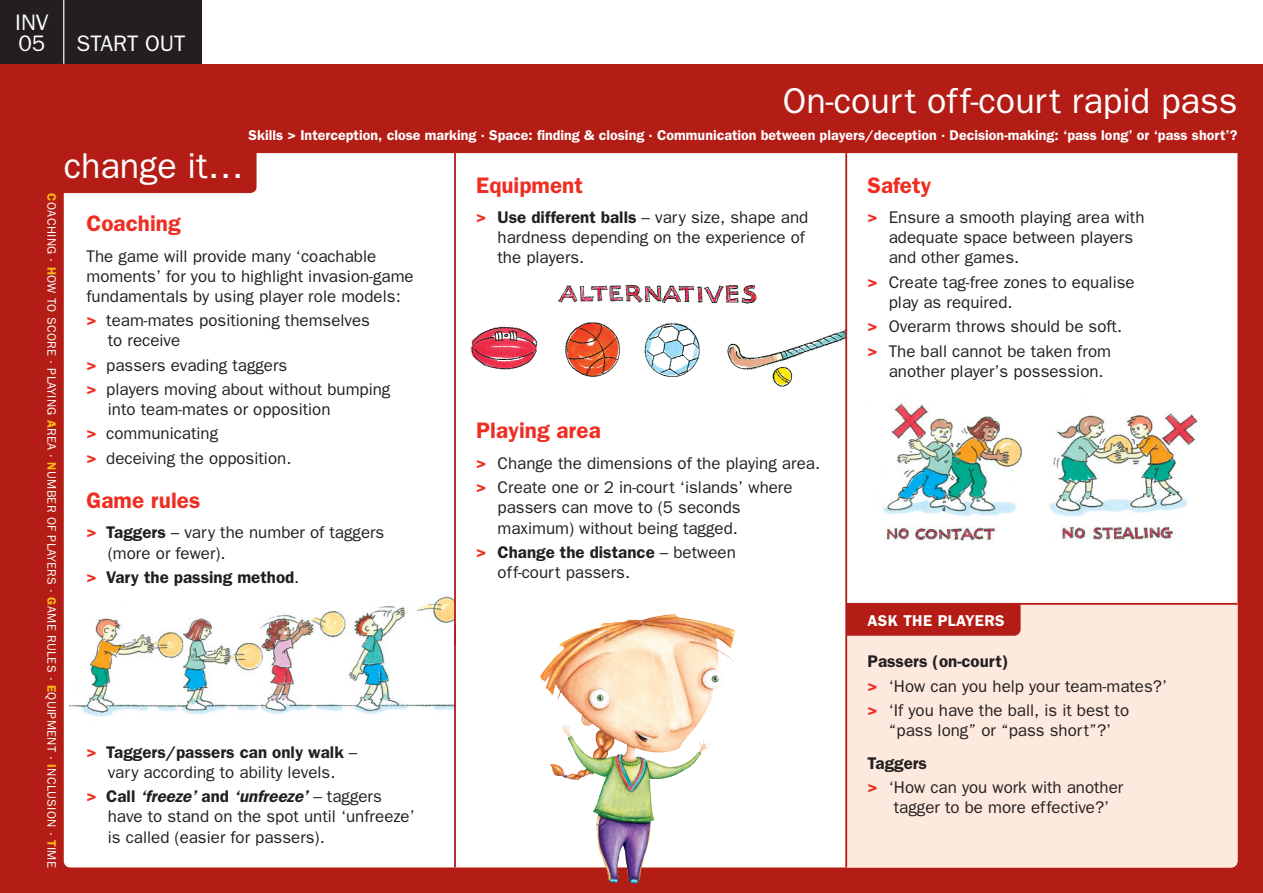
<style>
.page{position:relative;width:1263px;height:893px;background:#fff}
.page>*{position:absolute;margin:0;border:0;box-sizing:border-box;transform-origin:0 0}
.A-Name_sml{font:36px "Franklin Gothic";color:#fff}
.Rev-change_it-head{font:36px "Franklin Gothic";color:#fff}
.B_1_red{font:600 22.5px "Franklin Gothic";color:#ee2e22}
.Tab_right{font:22.5px "Franklin Gothic";color:#fff}
.Tab_centred{font:22.5px/21px "Franklin Gothic";color:#fff}
.Text-bullet{font:16.95px/20.1px "Franklin Gothic";color:#231f20}
.Text-bullet_space_af{font:16.95px/20.1px "Franklin Gothic";color:#231f20}
.Text{font:16.95px/20.1px "Franklin Gothic";color:#231f20}
.Text-bullet-2{font:600 16.95px "Franklin Gothic";color:#231f20}
.Rev-ask_players{font:600 15.75px "Franklin Gothic";letter-spacing:.025em;color:#fff}
.Rev-skills{font:600 14.25px "Franklin Gothic";color:#fff}
.Rev-change_it-side{font:12.3px "Franklin Gothic";letter-spacing:.025em;color:#fff}
.s1{font-weight:600;color:#fcb814}
.s2{font-weight:600;color:#ee2e22}
.s3{font-weight:600}
.s4{color:#ee2e22}
.s5{font-weight:400}
.s6{font-weight:600;font-style:italic}
</style>
<div class="page">
<div style="left:0;top:64px;width:1263px;height:829px;background:#b41d15"></div>
<div style="left:64px;top:153px;width:1173px;height:714px;background:#fff"></div>
<div style="left:847px;top:605px;width:390px;height:262px;background:#fde9dd"></div>
<div style="left:0;top:0;width:202px;height:64px;background:#231f20"></div>
<hr style="left:63px;top:0;width:1px;height:64px;background:#fff">
<svg style="left:847px;top:605px;width:173px;height:31px"></svg>
<img style="left:69px;top:590px;width:385px;height:144px">
<img style="left:456px;top:271px;width:389px;height:140px">
<img style="left:861px;top:387px;width:175px;height:161px">
<img style="left:1045px;top:387px;width:168px;height:162px">
<hr style="left:845px;top:153px;width:2px;height:714px;background:#b41d15">
<hr style="left:846px;top:603px;width:391px;height:2px;background:#b41d15">
<hr style="left:454px;top:624px;width:2px;height:243px;background:#b41d15">
<hr style="left:454px;top:153px;width:2px;height:492px;background:#b41d15">
<img style="left:634px;top:630px;width:101px;height:137px">
<p class="Tab_centred" style="left:15px;top:11px;width:35px">INV<br>05</p>
<p class="Tab_right" style="left:77px;top:30px;width:111px">START OUT</p>
<p class="Rev-change_it-side" style="left:59px;top:193px;width:674px;rotate:90deg"><span class="s1">C</span>oaching · <span class="s1">H</span>ow to score · PLAYING <span class="s1">A</span>rea · <span class="s1">N</span>um ber of players · <span class="s1">G</span>ame rules · <span class="s1">E</span>quipment · <span class="s1">I</span>nCLUSION · <span class="s1">T</span>ime</p>
<p class="A-Name_sml" style="left:783px;top:80px;width:456px">On-court off-court rapid pass</p>
<p class="Rev-skills" style="left:248px;top:127px;width:990px">Skills &gt; Interception, close marking · Space: finding &amp; closing · Communication between players/deception · Decision-making: ‘pass long’ or ‘pass short’?</p>
<p class="Rev-change_it-head" style="left:64px;top:145px;width:181px">change it…</p>
<p class="B_1_red" style="left:87px;top:210px;width:96px">Coaching</p>
<p class="Text" style="left:87px;top:245px;width:329px">The game will provide many ‘coachable moments’ for you to highlight invasion-game fundamentals by using player role models:</p>
<p class="Text-bullet" style="left:108px;top:310px;width:264px;text-indent:-21px"><span class="s2">&gt;</span> team-mates positioning themselves to receive</p>
<p class="Text-bullet" style="left:87px;top:354px;width:202px"><span class="s2">&gt;</span> passers evading taggers</p>
<p class="Text-bullet" style="left:108px;top:379px;width:284px;text-indent:-21px"><span class="s2">&gt;</span> players moving about without bumping into team-mates or opposition</p>
<p class="Text-bullet" style="left:87px;top:423px;width:133px"><span class="s2">&gt;</span> communicating</p>
<p class="Text-bullet_space_af" style="left:87px;top:448px;width:206px"><span class="s2">&gt;</span> deceiving the opposition.</p>
<p class="B_1_red" style="left:87px;top:487px;width:115px">Game rules</p>
<p class="Text-bullet" style="left:108px;top:522px;width:278px;text-indent:-21px"><span class="s2">&gt;</span> <span class="s3">Taggers</span> – vary the number of taggers (more or fewer).</p>
<p class="Text-bullet-2" style="left:87px;top:567px;width:214px"><span class="s4">&gt;</span> Vary the passing method<span class="s5">.</span></p>
<p class="Text-bullet" style="left:87px;top:742px;width:272px;text-align:center"><span class="s2">&gt;</span> <span class="s3">Taggers/passers can only walk</span> – vary according to ability levels.</p>
<p class="Text-bullet_space_af" style="left:108px;top:786px;width:309px;text-indent:-21px"><span class="s2">&gt;</span> <span class="s3">Call</span> <span class="s6">‘freeze’</span> <span class="s3">and</span> <span class="s6">‘unfreeze’</span> – taggers have to stand on the spot until ‘unfreeze’ is called (easier for passers).</p>
<p class="B_1_red" style="left:476px;top:171px;width:108px">Equipment</p>
<p class="Text-bullet_space_af" style="left:497px;top:207px;width:312px;text-indent:-21px"><span class="s2">&gt;</span> <span class="s3">Use different balls</span> – vary size, shape and hardness depending on the experience of the players.</p>
<p class="B_1_red" style="left:476px;top:417px;width:126px">Playing area</p>
<p class="Text-bullet" style="left:476px;top:453px;width:345px"><span class="s2">&gt;</span> Change the dimensions of the playing area.</p>
<p class="Text-bullet" style="left:497px;top:477px;width:297px;text-indent:-21px"><span class="s2">&gt;</span> Create one or 2 in-court ‘islands’ where passers can move to (5 seconds maximum) without being tagged.</p>
<p class="Text-bullet" style="left:497px;top:542px;width:240px;text-indent:-21px"><span class="s2">&gt;</span> <span class="s3">Change the distance</span> – between off-court passers.</p>
<p class="B_1_red" style="left:867px;top:171px;width:65px">Safety</p>
<p class="Text-bullet" style="left:889px;top:207px;width:257px;text-indent:-21px"><span class="s2">&gt;</span> Ensure a smooth playing area with adequate space between players and other games.</p>
<p class="Text-bullet" style="left:889px;top:272px;width:247px;text-indent:-21px"><span class="s2">&gt;</span> Create tag-free zones to equalise play as required.</p>
<p class="Text-bullet" style="left:867px;top:316px;width:256px"><span class="s2">&gt;</span> Overarm throws should be soft.</p>
<p class="Text-bullet" style="left:889px;top:340px;width:224px;text-indent:-21px"><span class="s2">&gt;</span> The ball cannot be taken from another player’s possession.</p>
<p class="Rev-ask_players" style="left:867px;top:611px;width:139px">Ask the players</p>
<p class="Text-bullet-2" style="left:867px;top:651px;width:142px">Passers (on-court)</p>
<p class="Text-bullet" style="left:867px;top:675px;width:301px"><span class="s2">&gt;</span> ‘How can you help your team-mates?’</p>
<p class="Text-bullet_space_af" style="left:867px;top:700px;width:263px;text-align:center"><span class="s2">&gt;</span> ‘If you have the ball, is it best to “pass long” or “pass short”?’</p>
<p class="Text-bullet-2" style="left:867px;top:753px;width:61px">Taggers</p>
<p class="Text-bullet" style="left:894px;top:777px;width:231px;text-indent:-26px"><span class="s2">&gt;</span> ‘ H ow can you work with another tagger to be more effective?’</p>
</div>
